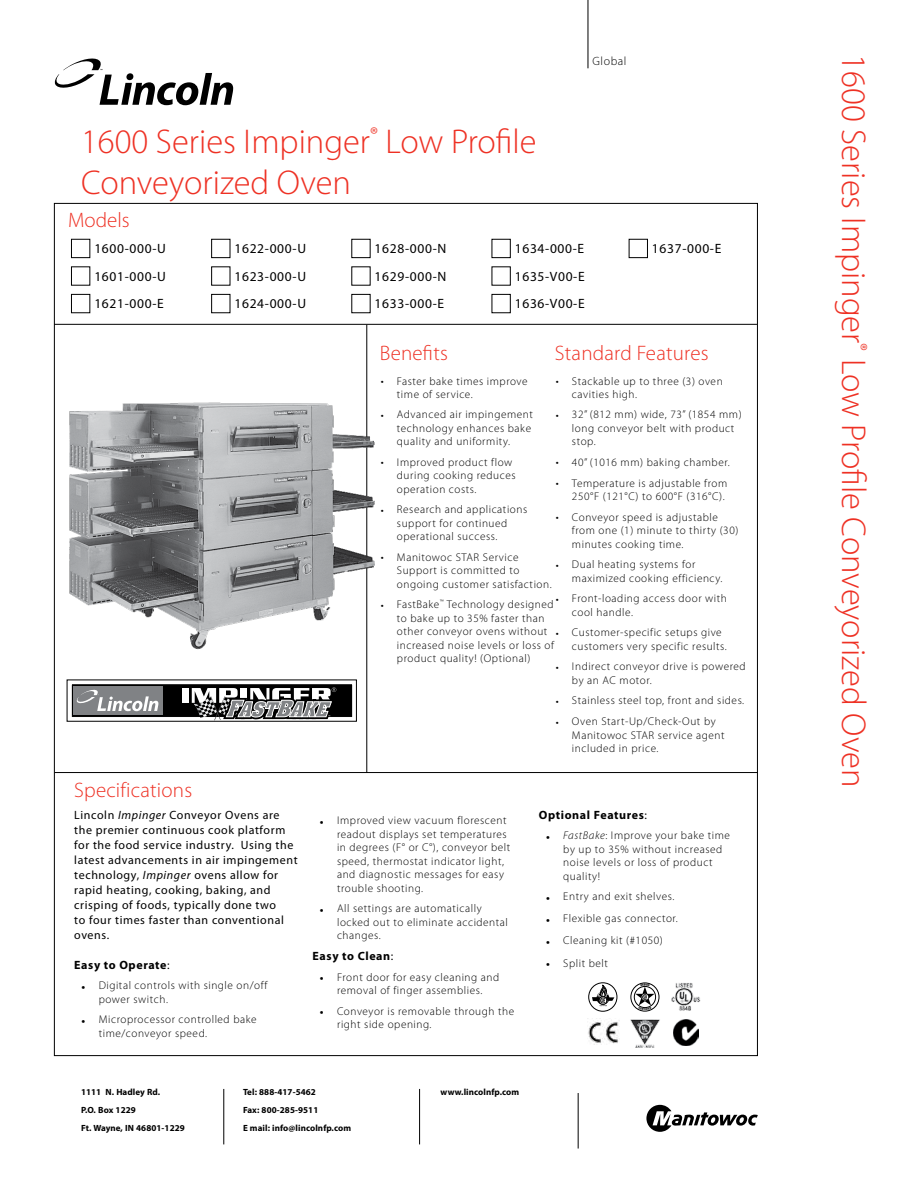
<style>
.page{position:relative;width:918px;height:1188px;background:#fff}
.page>*{position:absolute;margin:0;border:0;box-sizing:border-box;transform-origin:0 0}
.t1{font:300 34.5px/41.4px "Myriad Pro";color:#ee3124}
.t2{font:300 21px "Myriad Pro";letter-spacing:.01em;color:#ee3124}
.t3{font:13.5px/27.6px "Myriad Pro";letter-spacing:.05em;color:#000;text-align:justify}
.t4{font:12px/15px "Myriad Pro";letter-spacing:.05em;color:#000}
.t5{font:700 12px "Myriad Pro";letter-spacing:.05em;color:#000}
.t6{font:300 12px "Myriad Pro";letter-spacing:.05em;color:#000}
.t7{font:300 11.25px/13.5px "Myriad Pro";letter-spacing:.05em;color:#000}
.t8{font:700 9px/18px "Myriad Pro";letter-spacing:.01em;color:#000}
.s1{font-size:12px}
.s2{font-style:italic}
.s3{font-weight:400}
.s4{font-weight:400;font-size:13.5px}
</style>
<div class="page">
<svg style="left:646px;top:1105px;width:112px;height:27px"></svg>
<hr style="left:578px;top:1093px;width:1px;height:56px;background:#000">
<hr style="left:223px;top:1089px;width:1px;height:55px;background:#000">
<hr style="left:419px;top:1089px;width:1px;height:55px;background:#000">
<svg style="left:54px;top:58px;width:179px;height:47px"></svg>
<hr style="left:54px;top:324px;width:703px;height:1px;background:#000">
<hr style="left:55px;top:772px;width:703px;height:1px;background:#000">
<hr style="left:366px;top:325px;width:1px;height:448px;background:#000">
<hr style="left:588px;top:0;width:1px;height:68px;background:#000">
<div style="left:71px;top:239px;width:19px;height:19px;border:1px solid #000"></div>
<div style="left:71px;top:294px;width:19px;height:19px;border:1px solid #000"></div>
<div style="left:211px;top:239px;width:19px;height:19px;border:1px solid #000"></div>
<div style="left:211px;top:294px;width:19px;height:19px;border:1px solid #000"></div>
<div style="left:492px;top:239px;width:19px;height:19px;border:1px solid #000"></div>
<div style="left:492px;top:294px;width:19px;height:19px;border:1px solid #000"></div>
<div style="left:629px;top:239px;width:19px;height:19px;border:1px solid #000"></div>
<img style="left:53px;top:380px;width:322px;height:288px">
<div style="left:71px;top:684px;width:282px;height:33px;background:#000"></div>
<div style="left:71px;top:683px;width:282px;height:35px;border:1px solid #fff"></div>
<div style="left:74px;top:686px;width:89px;height:29px;background:#808285"></div>
<svg style="left:76px;top:689px;width:82px;height:22px"></svg>
<div style="left:182px;top:688px;width:7px;height:15px;background:#fff"></div>
<svg style="left:192px;top:679px;width:146px;height:43px"></svg>
<img style="left:630px;top:1019px;width:30px;height:29px">
<div style="left:588px;top:982px;width:29px;height:30px;border:1px solid #000;border-radius:50%"></div>
<svg style="left:592px;top:985px;width:22px;height:21px"></svg>
<div style="left:634px;top:986px;width:22px;height:22px;border:1px solid #000;border-radius:50%"></div>
<div style="left:631px;top:983px;width:28px;height:28px;border:1px solid #000;border-radius:50%"></div>
<svg style="left:635px;top:984px;width:20px;height:27px"></svg>
<img style="left:588px;top:1020px;width:32px;height:25px">
<img style="left:671px;top:983px;width:30px;height:28px">
<img style="left:673px;top:1020px;width:25px;height:25px">
<p class="t6" style="left:592px;top:54px;width:36px">Global</p>
<h1 class="t1" style="left:874px;top:54px;width:735px;rotate:90deg">1600 Series Impinger<sup>®</sup> Low Profile Conveyorized Oven</h1>
<h1 class="t1" style="left:81px;top:121px;width:457px">1600 Series Impinger<sup>®</sup> Low Profile<br>Conveyorized Oven</h1>
<h2 class="t2" style="left:68px;top:208px;width:63px">Models</h2>
<p class="t3" style="left:94px;top:235px;width:73px">1600-000-U 1601-000-U 1621-000-E</p>
<p class="t3" style="left:235px;top:235px;width:73px">1622-000-U 1623-000-U 1624-000-U</p>
<p class="t3" style="left:375px;top:235px;width:73px">1628-000-N 1629-000-N 1633-000-E</p>
<p class="t3" style="left:515px;top:235px;width:71px">1634-000-E 1635-V00-E 1636-V00-E</p>
<p class="t3" style="left:652px;top:235px;width:71px">1637-000-E</p>
<h2 class="t2" style="left:380px;top:342px;width:69px">Benefits</h2>
<p class="t7" style="left:397px;top:374px;width:132px;text-indent:-16px"><span class="s1">•</span> Faster bake times improve time of service.</p>
<p class="t7" style="left:397px;top:408px;width:137px;text-indent:-16px"><span class="s1">•</span> Advanced air impingement technology enhances bake quality and uniformity.</p>
<p class="t7" style="left:397px;top:456px;width:120px;text-indent:-16px"><span class="s1">•</span> Improved product flow during cooking reduces operation costs.</p>
<p class="t7" style="left:397px;top:503px;width:132px;text-indent:-16px"><span class="s1">•</span> Research and applications support for continued operational success.</p>
<p class="t7" style="left:397px;top:550px;width:156px;text-indent:-16px"><span class="s1">•</span> Manitowoc STAR Service<br>Support is committed to ongoing customer satisfaction.</p>
<p class="t7" style="left:397px;top:598px;width:159px;text-indent:-16px"><span class="s1">•</span> FastBake<sup>™</sup> Technology designed to bake up to 35% faster than other conveyor ovens without increased noise levels or loss of product quality! (Optional)</p>
<h2 class="t2" style="left:555px;top:342px;width:155px">Standard Features</h2>
<p class="t7" style="left:572px;top:374px;width:152px;text-indent:-16px"><span class="s1">•</span> Stackable up to three (3) oven cavities high.</p>
<p class="t7" style="left:572px;top:408px;width:171px;text-indent:-16px"><span class="s1">•</span> 32” (812 mm) wide, 73” (1854 mm) long conveyor belt with product stop.</p>
<p class="t7" style="left:556px;top:456px;width:175px"><span class="s1">•</span> 40” (1016 mm) baking chamber.</p>
<p class="t7" style="left:556px;top:477px;width:173px;text-align:right"><span class="s1">•</span> Temperature is adjustable from<br>250°F (121°C) to 600°F (316°C).</p>
<p class="t7" style="left:572px;top:511px;width:168px;text-indent:-16px"><span class="s1">•</span> Conveyor speed is adjustable from one (1) minute to thirty (30) minutes cooking time.</p>
<p class="t7" style="left:572px;top:558px;width:152px;text-indent:-16px"><span class="s1">•</span> Dual heating systems for maximized cooking efficiency.</p>
<p class="t7" style="left:572px;top:592px;width:156px;text-indent:-16px"><span class="s1">•</span> Front-loading access door with cool handle.</p>
<p class="t7" style="left:572px;top:626px;width:156px;text-indent:-16px"><span class="s1">•</span> Customer-specific setups give customers very specific results.</p>
<p class="t7" style="left:572px;top:660px;width:175px;text-indent:-16px"><span class="s1">•</span> Indirect conveyor drive is powered by an AC motor.</p>
<p class="t7" style="left:556px;top:694px;width:190px"><span class="s1">•</span> Stainless steel top, front and sides.</p>
<p class="t7" style="left:572px;top:715px;width:154px;text-indent:-16px"><span class="s1">•</span> Oven Start-Up/Check-Out by<br>Manitowoc STAR service agent included in price.</p>
<h2 class="t2" style="left:74px;top:778px;width:119px">Specifications</h2>
<p class="t4" style="left:74px;top:807px;width:225px">Lincoln <span class="s2">Impinger</span> Conveyor Ovens are the premier continuous cook platform for the food service industry. Using the latest advancements in air impingement technology, <span class="s2">Impinger</span> ovens allow for rapid heating, cooking, baking, and crisping of foods, typically done two<br>to four times faster than conventional ovens.</p>
<p class="t5" style="left:74px;top:957px;width:97px">Easy to Operate<span class="s3">:</span></p>
<p class="t7" style="left:99px;top:979px;width:170px;text-indent:-17px"><span class="s4">•</span> Digital controls with single on/off power switch.</p>
<p class="t7" style="left:99px;top:1013px;width:159px;text-indent:-17px"><span class="s4">•</span> Microprocessor controlled bake time/conveyor speed.</p>
<p class="t7" style="left:337px;top:814px;width:175px;text-indent:-17px"><span class="s4">•</span> Improved view vacuum florescent readout displays set temperatures in degrees (F° or C°), conveyor belt speed, thermostat indicator light, and diagnostic messages for easy trouble shooting.</p>
<p class="t7" style="left:337px;top:902px;width:172px;text-indent:-17px"><span class="s4">•</span> All settings are automatically locked out to eliminate accidental changes.</p>
<p class="t5" style="left:313px;top:948px;width:82px">Easy to Clean<span class="s3">:</span></p>
<p class="t7" style="left:320px;top:970px;width:181px;text-align:center"><span class="s4">•</span> Front door for easy cleaning and removal of finger assemblies.</p>
<p class="t7" style="left:337px;top:1004px;width:179px;text-indent:-17px"><span class="s4">•</span> Conveyor is removable through the right side opening.</p>
<p class="t8" style="left:81px;top:1083px;width:105px">1111 N. Hadley Rd.<br>P.O. Box 1229<br>Ft. Wayne, IN 46801-1229</p>
<p class="t8" style="left:243px;top:1083px;width:110px">Tel: 888-417-5462<br>Fax: 800-285-9511<br>E mail: info@lincolnfp.com</p>
<p class="t8" style="left:441px;top:1083px;width:80px">www.lincolnfp.com</p>
<p class="t5" style="left:539px;top:807px;width:110px">Optional Features<span class="s3">:</span></p>
<p class="t7" style="left:563px;top:829px;width:168px;text-indent:-17px"><span class="s4">•</span> <span class="s2">FastBake</span>: Improve your bake time by up to 35% without increased noise levels or loss of product quality!</p>
<p class="t7" style="left:546px;top:890px;width:130px"><span class="s4">•</span> Entry and exit shelves.</p>
<p class="t7" style="left:546px;top:912px;width:133px"><span class="s4">•</span> Flexible gas connector.</p>
<p class="t7" style="left:546px;top:934px;width:118px"><span class="s4">•</span> Cleaning kit (#1050)</p>
<p class="t7" style="left:546px;top:956px;width:63px"><span class="s4">•</span> Split belt</p>
</div>
